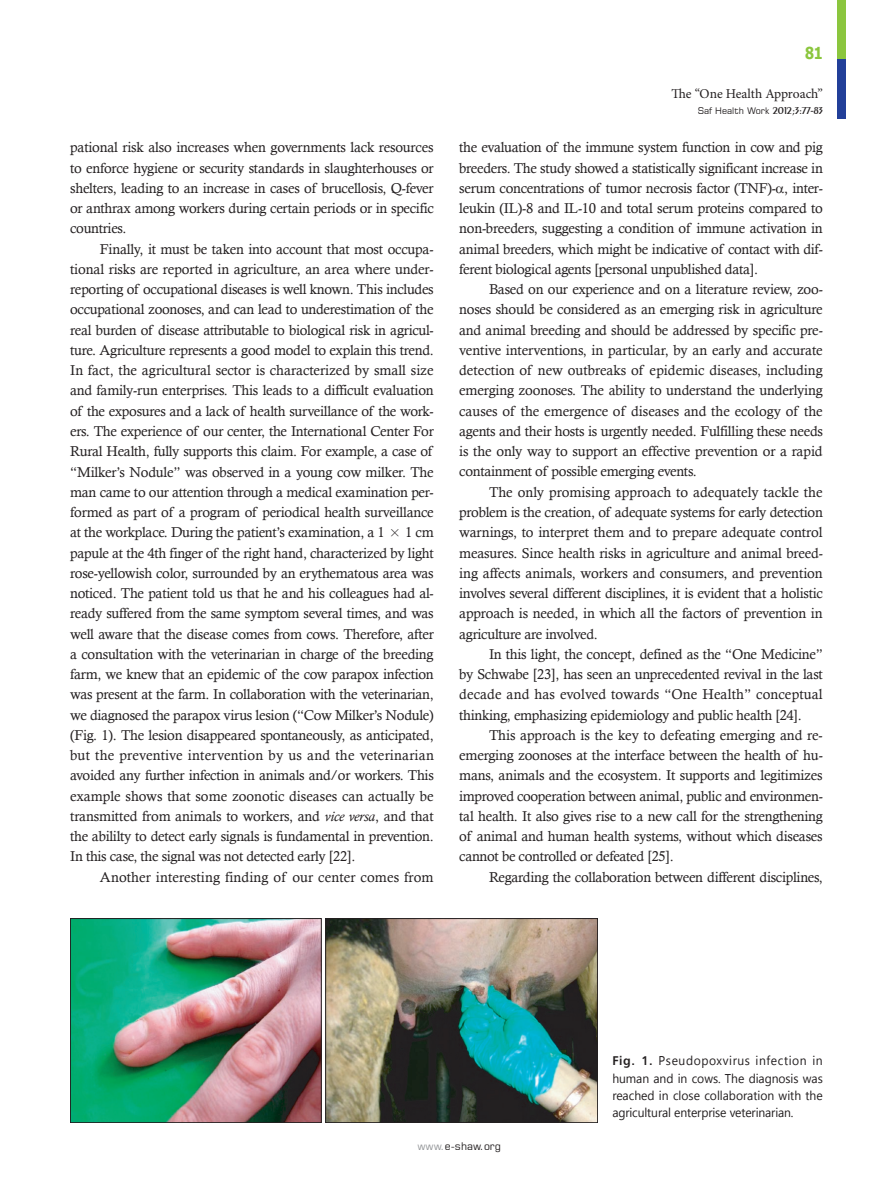
<style>
.page{position:relative;width:893px;height:1191px;background:#fff}
.page>*{position:absolute;margin:0;border:0;box-sizing:border-box;transform-origin:0 0}
.t1{font:700 16.5px "Tahoma";color:#8bc63e;scale:.85 1}
.t2{font:14.25px/20.2px "Calisto";letter-spacing:-.02em;color:#231f20;text-align:justify}
.t3{font:14.25px "Calisto";letter-spacing:.01em;color:#231f20}
.t4{font:13.5px "Minion Pro";letter-spacing:-.005em;color:#231f20}
.t5{font:12.75px/17.5px "Segoe UI";letter-spacing:-.01em;color:#231f20;text-align:justify;scale:.95 1}
.t6{font:10.5px "Square 721 BT";color:#231f20}
.t7{font:9px "Square 721 BT";color:#231f20}
.s1{font-family:"Ymjo 420"}
.s2{font-style:italic}
.s3{font-family:"Exotic 350 BT";font-weight:600;font-size:10.5px}
.s4{font-family:"Swiss 721 BT";font-size:10.5px}
.s5{font-family:"Humanist 777 BT Bold B"}
.s6{color:#939598}
</style>
<div class="page">
<div style="left:838px;top:0;width:8px;height:60px;background:#8bc63e"></div>
<div style="left:838px;top:60px;width:8px;height:59px;background:#223f99"></div>
<img style="left:70px;top:918px;width:528px;height:204px">
<p class="t1" style="left:805px;top:41px;width:22px">81</p>
<p class="t2" style="left:70px;top:137px;width:365px">pational risk also increases when governments lack resources to enforce hygiene or security standards in slaughterhouses or shelters, leading to an increase in cases of brucellosis, Q-fever or anthrax among workers during certain periods or in specific countries.</p>
<p class="t2" style="left:70px;top:238px;width:365px;text-indent:30px">Finally, it must be taken into account that most occupa&shy;tional risks are reported in agriculture, an area where under&shy;reporting of occupational diseases is well known. This includes occupational zoonoses, and can lead to underestimation of the real burden of disease attributable to biological risk in agricul&shy;ture. Agriculture represents a good model to explain this trend.<br>In fact, the agricultural sector is characterized by small size and family-run enterprises. This leads to a difficult evaluation of the exposures and a lack of health surveillance of the work&shy;ers. The experience of our center, the International Center For Rural Health, fully supports this claim. For example, a case of “Milker’s Nodule” was observed in a young cow milker. The man came to our attention through a medical examination per&shy;formed as part of a program of periodical health surveillance at the workplace. During the patient’s examination, a 1 <span class="s1">×</span> 1 cm papule at the 4th finger of the right hand, characterized by light rose-yellowish color, surrounded by an erythematous area was noticed. The patient told us that he and his colleagues had al&shy;ready suffered from the same symptom several times, and was well aware that the disease comes from cows. Therefore, after a consultation with the veterinarian in charge of the breeding farm, we knew that an epidemic of the cow parapox infection was present at the farm. In collaboration with the veterinarian, we diagnosed the parapox virus lesion (“Cow Milker’s Nodule) (Fig. 1). The lesion disappeared spontaneously, as anticipated, but the preventive intervention by us and the veterinarian avoided any further infection in animals and/or workers. This example shows that some zoonotic diseases can actually be transmitted from animals to workers, and <span class="s2">vice versa</span>, and that the abililty to detect early signals is fundamental in prevention.<br>In this case, the signal was not detected early [22].</p>
<p class="t3" style="left:100px;top:868px;width:335px">Another interesting finding of our center comes from</p>
<p class="t4" style="left:671px;top:84px;width:153px">The “One Health Approach”</p>
<p class="t7" style="left:698px;top:105px;width:127px">Saf Health Work <span class="s3">2012;3:77</span><span class="s4">-</span><span class="s3">83</span></p>
<p class="t2" style="left:459px;top:137px;width:365px">the evaluation of the immune system function in cow and pig breeders. The study showed a statistically significant increase in serum concentrations of tumor necrosis factor (TNF)- , inter&shy;leukin (IL)-8 and IL-10 and total serum proteins compared to non-breeders, suggesting a condition of immune activation in animal breeders, which might be indicative of contact with dif&shy;ferent biological agents [personal unpublished data].</p>
<p class="t2" style="left:459px;top:279px;width:365px;text-indent:30px">Based on our experience and on a literature review, zoo&shy;noses should be considered as an emerging risk in agriculture and animal breeding and should be addressed by specific pre&shy;ventive interventions, in particular, by an early and accurate detection of new outbreaks of epidemic diseases, including emerging zoonoses. The ability to understand the underlying causes of the emergence of diseases and the ecology of the agents and their hosts is urgently needed. Fulfilling these needs is the only way to support an effective prevention or a rapid containment of possible emerging events.</p>
<p class="t2" style="left:459px;top:481px;width:365px;text-indent:30px">The only promising approach to adequately tackle the problem is the creation, of adequate systems for early detection warnings, to interpret them and to prepare adequate control measures. Since health risks in agriculture and animal breed&shy;ing affects animals, workers and consumers, and prevention involves several different disciplines, it is evident that a holistic approach is needed, in which all the factors of prevention in agriculture are involved.</p>
<p class="t2" style="left:459px;top:643px;width:365px;text-indent:30px">In this light, the concept, defined as the “One Medicine” by Schwabe [23], has seen an unprecedented revival in the last decade and has evolved towards “One Health” conceptual thinking, emphasizing epidemiology and public health [24].</p>
<p class="t2" style="left:459px;top:724px;width:365px;text-indent:30px">This approach is the key to defeating emerging and re&shy;emerging zoonoses at the interface between the health of hu&shy;mans, animals and the ecosystem. It supports and legitimizes improved cooperation between animal, public and environmen&shy;tal health. It also gives rise to a new call for the strengthening of animal and human health systems, without which diseases cannot be controlled or defeated [25].</p>
<p class="t2" style="left:489px;top:866px;width:335px">Regarding the collaboration between different disciplines,</p>
<p class="t5" style="left:612px;top:1051px;width:223px"><span class="s5">Fig. 1.</span> Pseudopoxvirus infection in human and in cows. The diagnosis was reached in close collaboration with the agricultural enterprise veterinarian.</p>
<p class="t6" style="left:417px;top:1140px;width:85px"><span class="s6">www.</span>e-shaw.org</p>
</div>
